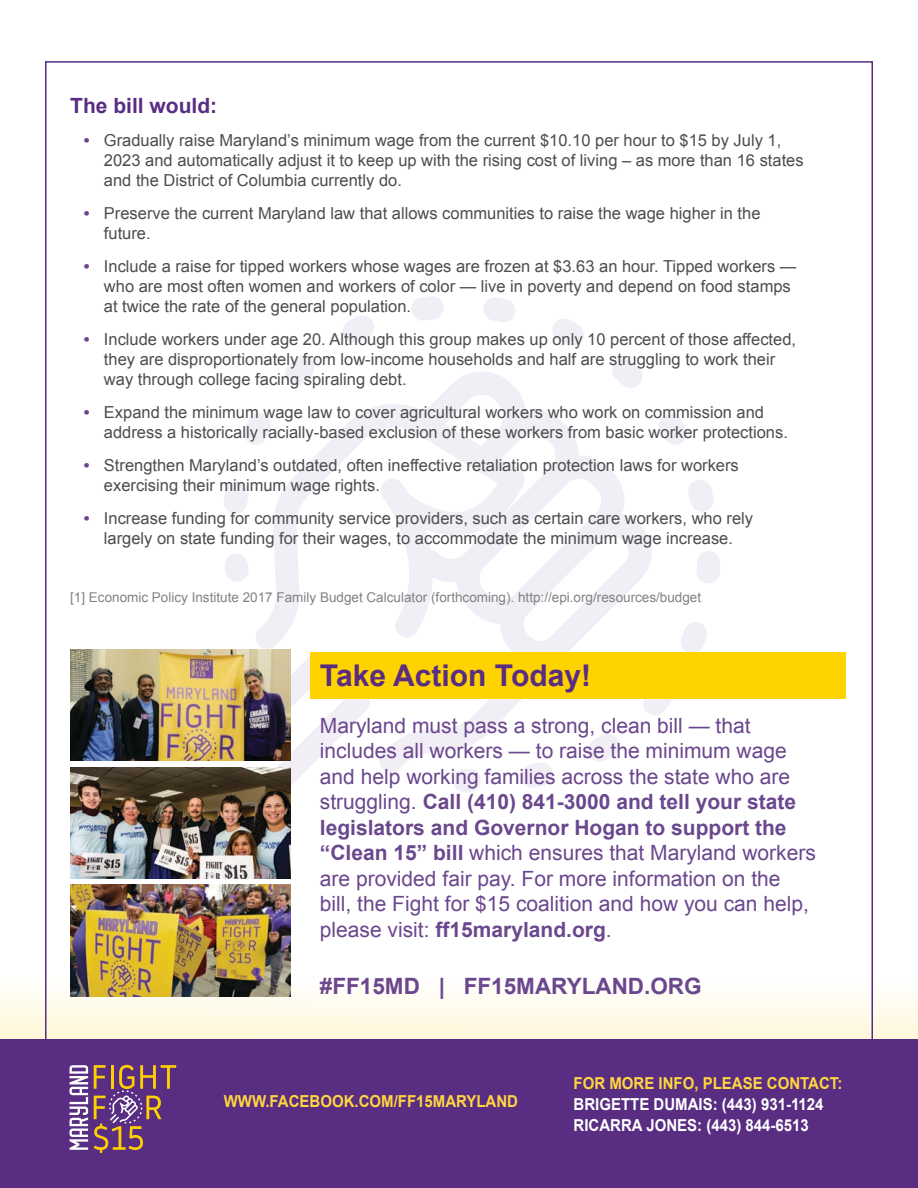
<style>
.page{position:relative;width:918px;height:1188px;background:#fff}
.page>*{position:absolute;margin:0;border:0;box-sizing:border-box;transform-origin:0 0}
.Body_Title{font:700 30px "Arial";color:#582d82}
.t1{font:700 22.5px "Arial";color:#6b478e}
.t2{font:21px/25.5px "Arial";color:#6b478e}
.Subtitles{font:700 21px "Arial";color:#582d82}
.t3{font:16.5px/19.8px "Arial";color:#4d4d4f}
.t4{font:700 16.5px "Arial";color:#ffd541;scale:.91 1}
.t5{font:700 16.5px "Arial";color:#fff;scale:.91 1}
.Citations{font:13.5px "Arial";color:#808285}
.s1{font-weight:700;color:#6b478e}
.s2{font-weight:700}
</style>
<div class="page">
<svg style="left:0;top:933px;width:918px;height:107px"></svg>
<svg style="left:225px;top:554px;width:23px;height:28px"></svg>
<svg style="left:288px;top:356px;width:26px;height:11px"></svg>
<svg style="left:244px;top:415px;width:10px;height:29px"></svg>
<svg style="left:343px;top:316px;width:31px;height:27px"></svg>
<svg style="left:484px;top:298px;width:31px;height:24px"></svg>
<svg style="left:224px;top:482px;width:24px;height:32px"></svg>
<svg style="left:688px;top:480px;width:26px;height:32px"></svg>
<svg style="left:411px;top:296px;width:32px;height:25px"></svg>
<svg style="left:613px;top:359px;width:24px;height:8px"></svg>
<svg style="left:552px;top:319px;width:32px;height:27px"></svg>
<svg style="left:659px;top:414px;width:28px;height:31px"></svg>
<svg style="left:652px;top:699px;width:20px;height:16px"></svg>
<svg style="left:697px;top:551px;width:23px;height:32px"></svg>
<svg style="left:681px;top:622px;width:26px;height:30px"></svg>
<svg style="left:521px;top:772px;width:32px;height:16px"></svg>
<svg style="left:453px;top:772px;width:28px;height:20px"></svg>
<svg style="left:254px;top:367px;width:398px;height:405px"></svg>
<svg style="left:254px;top:650px;width:117px;height:134px"></svg>
<div style="left:0;top:1040px;width:918px;height:148px;background:#582d82"></div>
<svg style="left:94px;top:1065px;width:82px;height:88px"></svg>
<svg style="left:69px;top:1065px;width:19px;height:85px"></svg>
<img style="left:71px;top:649px;width:220px;height:112px">
<img style="left:71px;top:767px;width:220px;height:112px">
<img style="left:71px;top:885px;width:220px;height:111px">
<div style="left:310px;top:652px;width:536px;height:47px;background:#ffd300"></div>
<p class="Subtitles" style="left:70px;top:92px;width:149px">The bill would:</p>
<p class="t3" style="left:104px;top:131px;width:701px;text-indent:-20px"><span class="s1">•</span> Gradually raise Maryland’s minimum wage from the current $10.10 per hour to $15 by July 1,<br>2023 and automatically adjust it to keep up with the rising cost of living – as more than 16 states and the District of Columbia currently do.</p>
<p class="t3" style="left:104px;top:204px;width:658px;text-indent:-20px"><span class="s1">•</span> Preserve the current Maryland law that allows communities to raise the wage higher in the future.</p>
<p class="t3" style="left:104px;top:257px;width:694px;text-indent:-20px"><span class="s1">•</span> Include a raise for tipped workers whose wages are frozen at $3.63 an hour. Tipped workers — who are most often women and workers of color — live in poverty and depend on food stamps at twice the rate of the general population.</p>
<p class="t3" style="left:104px;top:330px;width:694px;text-indent:-20px"><span class="s1">•</span> Include workers under age 20. Although this group makes up only 10 percent of those affected, they are disproportionately from low-income households and half are struggling to work their way through college facing spiraling debt.</p>
<p class="t3" style="left:104px;top:402px;width:686px;text-indent:-20px"><span class="s1">•</span> Expand the minimum wage law to cover agricultural workers who work on commission and address a historically racially-based exclusion of these workers from basic worker protections.</p>
<p class="t3" style="left:104px;top:456px;width:636px;text-indent:-20px"><span class="s1">•</span> Strengthen Maryland’s outdated, often ineffective retaliation protection laws for workers exercising their minimum wage rights.</p>
<p class="t3" style="left:84px;top:509px;width:671px;text-align:center"><span class="s1">•</span> Increase funding for community service providers, such as certain care workers, who rely largely on state funding for their wages, to accommodate the minimum wage increase.</p>
<p class="Citations" style="left:70px;top:589px;width:633px">[1] Economic Policy Institute 2017 Family Budget Calculator (forthcoming). http://epi.org/resources/budget</p>
<p class="Body_Title" style="left:320px;top:656px;width:273px">Take Action Today!</p>
<p class="t2" style="left:320px;top:713px;width:497px">Maryland must pass a strong, clean bill — that includes all workers — to raise the minimum wage and help working families across the state who are struggling. <span class="s2">Call (410) 841-3000 and tell your state legislators and Governor Hogan to support the “Clean 15” bill</span> which ensures that Maryland workers are provided fair pay. For more information on the bill, the Fight for $15 coalition and how you can help, please visit: <span class="s2">ff15maryland.org</span>.</p>
<p class="t1" style="left:320px;top:971px;width:383px">#FF15MD | FF15MARYLAND.ORG</p>
<p class="t4" style="left:224px;top:1091px;width:325px">WWW.FACEBOOK.COM/FF15MARYLAND</p>
<p class="t4" style="left:574px;top:1072px;width:297px">FOR MORE INFO, PLEASE CONTACT:</p>
<p class="t5" style="left:574px;top:1093px;width:276px">BRIGETTE DUMAIS: (443) 931-1124</p>
<p class="t5" style="left:574px;top:1114px;width:260px">RICARRA JONES: (443) 844-6513</p>
</div>
